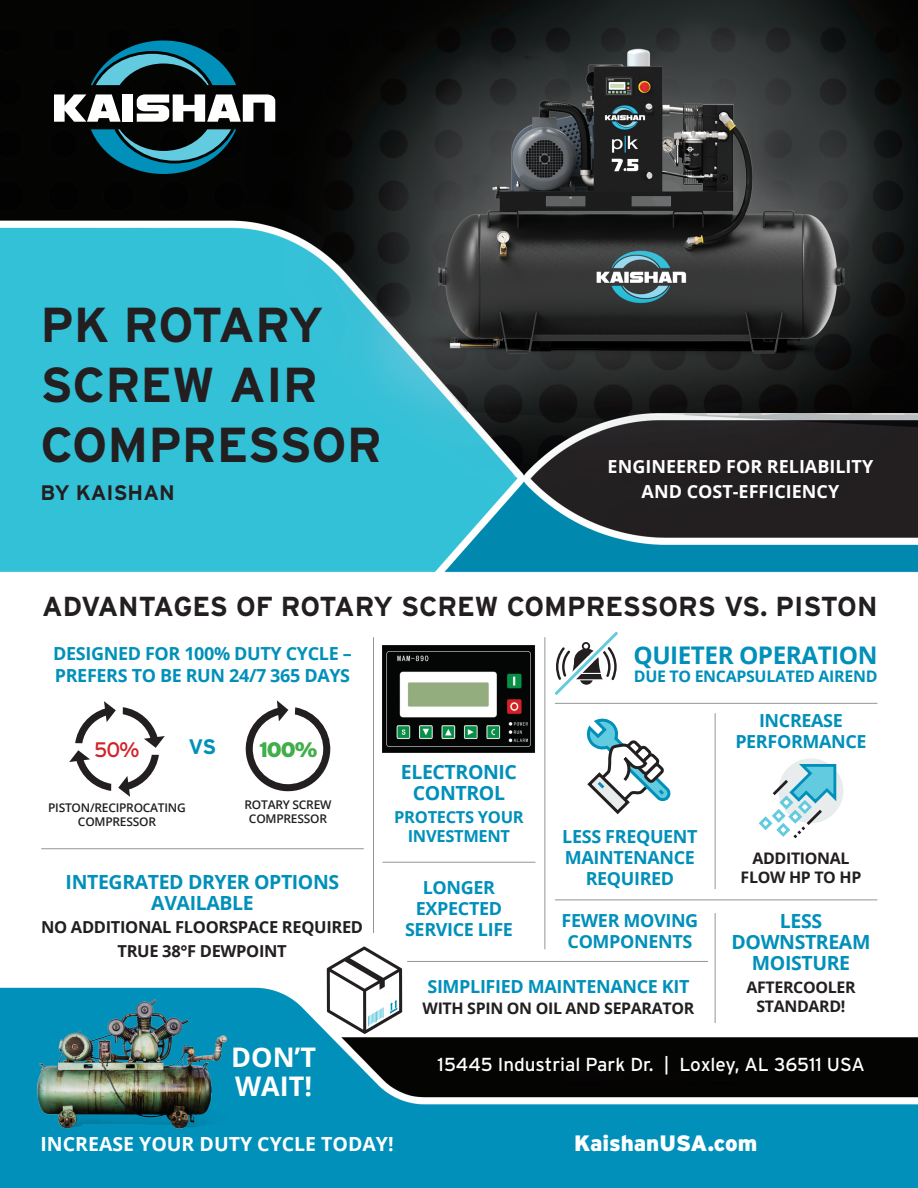
<style>
.page{position:relative;width:918px;height:1188px;background:#fff}
.page>*{position:absolute;margin:0;border:0;box-sizing:border-box;transform-origin:0 0}
.t1{font:700 49.05px/59.8px "Interstate";color:#231f20}
.t2{font:700 27.45px "Interstate";color:#231f20}
.t3{font:700 27px/28.8px "Open Sans";color:#fff}
.t4{font:700 24.3px "Open Sans";letter-spacing:-.02em;color:#0090ba}
.t5{font:900 22.2px "Interstate";color:#fff}
.t6{font:700 21px "Interstate";color:#231f20}
.t7{font:900 21px "Interstate";color:#40ae49}
.t8{font:21px "Interstate";color:#d1232a}
.t9{font:700 21px "Interstate";color:#0090ba}
.t10{font:700 19.5px/21px "Open Sans";letter-spacing:-.02em;color:#0090ba;text-align:center}
.t11{font:700 19.5px "Open Sans";color:#fff}
.t12{font:18.75px "Interstate";color:#fff}
.t13{font:700 18px/21px "Open Sans";letter-spacing:-.02em;color:#0090ba;text-align:center}
.t14{font:700 18px/25.5px "Open Sans";color:#fff;text-align:center}
.t15{font:700 16.5px/24px "Open Sans";letter-spacing:-.02em;color:#231f20;text-align:center}
.t16{font:700 16.5px/19.5px "Open Sans";letter-spacing:-.02em;color:#0090ba;text-align:center}
.t17{font:700 15.9px/19.5px "Open Sans";letter-spacing:-.02em;color:#231f20;text-align:center}
.t18{font:700 15.9px "Open Sans";letter-spacing:-.02em;color:#0090ba}
.t19{font:600 12px/14.4px "Open Sans";letter-spacing:-.02em;color:#231f20;text-align:center}
</style>
<div class="page">
<img style="left:0;top:0;width:918px;height:1188px">
<svg style="left:91px;top:40px;width:145px;height:45px;background:#144e5d"></svg>
<svg style="left:91px;top:129px;width:145px;height:45px;background:#144e5d"></svg>
<svg style="left:54px;top:94px;width:67px;height:28px"></svg>
<div style="left:123px;top:94px;width:10px;height:28px;background:#fff"></div>
<svg style="left:137px;top:94px;width:138px;height:28px"></svg>
<svg style="left:555px;top:632px;width:63px;height:63px"></svg>
<svg style="left:245px;top:700px;width:86px;height:92px"></svg>
<svg style="left:75px;top:701px;width:41px;height:42px"></svg>
<svg style="left:123px;top:707px;width:42px;height:41px"></svg>
<svg style="left:118px;top:755px;width:41px;height:42px"></svg>
<svg style="left:69px;top:750px;width:42px;height:41px"></svg>
<svg style="left:585px;top:716px;width:85px;height:100px"></svg>
<hr style="left:373px;top:637px;width:1px;height:296px;background:#939598">
<hr style="left:715px;top:713px;width:1px;height:176px;background:#939598">
<hr style="left:715px;top:913px;width:1px;height:110px;background:#939598">
<hr style="left:555px;top:703px;width:323px;height:1px;background:#939598">
<hr style="left:555px;top:899px;width:323px;height:1px;background:#939598">
<hr style="left:382px;top:862px;width:154px;height:1px;background:#939598">
<hr style="left:41px;top:848px;width:323px;height:1px;background:#939598">
<hr style="left:407px;top:961px;width:301px;height:1px;background:#939598">
<hr style="left:544px;top:637px;width:1px;height:312px;background:#939598">
<svg style="left:327px;top:946px;width:75px;height:88px"></svg>
<div style="left:778px;top:758px;width:65px;height:65px;background:#e9ecec;border-radius:50%"></div>
<svg style="left:757px;top:761px;width:81px;height:80px"></svg>
<img style="left:383px;top:646px;width:152px;height:106px">
<img style="left:15px;top:993px;width:224px;height:149px">
<h1 class="t1" style="left:40px;top:295px;width:343px">PK ROTARY<br>SCREW AIR<br>COMPRESSOR</h1>
<p class="t6" style="left:40px;top:481px;width:136px">BY KAISHAN</p>
<p class="t14" style="left:608px;top:453px;width:267px">ENGINEERED FOR RELIABILITY<br>AND COST-EFFICIENCY</p>
<h2 class="t2" style="left:42px;top:591px;width:837px">ADVANTAGES OF ROTARY SCREW COMPRESSORS VS. PISTON</h2>
<p class="t13" style="left:53px;top:641px;width:300px;line-height:22.5px;text-align:left">DESIGNED FOR 100% DUTY CYCLE –<br>PREFERS TO BE RUN 24/7 365 DAYS</p>
<h3 class="t4" style="left:634px;top:638px;width:245px">QUIETER OPERATION</h3>
<p class="t18" style="left:634px;top:665px;width:245px">DUE TO ENCAPSULATED AIREND</p>
<p class="t8" style="left:94px;top:738px;width:47px">50%</p>
<p class="t9" style="left:189px;top:735px;width:29px">VS</p>
<p class="t7" style="left:259px;top:738px;width:60px">100%</p>
<p class="t19" style="left:48px;top:800px;width:139px">PISTON/RECIPROCATING<br>COMPRESSOR</p>
<p class="t19" style="left:245px;top:797px;width:89px">ROTARY SCREW<br>COMPRESSOR</p>
<p class="t10" style="left:66px;top:871px;width:275px">INTEGRATED DRYER OPTIONS<br>AVAILABLE</p>
<p class="t15" style="left:41px;top:915px;width:324px">NO ADDITIONAL FLOORSPACE REQUIRED<br>TRUE 38°F DEWPOINT</p>
<h3 class="t3" style="left:231px;top:1042px;width:86px">DON’T<br>WAIT!</h3>
<p class="t10" style="left:401px;top:761px;width:118px">ELECTRONIC<br>CONTROL</p>
<p class="t16" style="left:394px;top:807px;width:131px">PROTECTS YOUR<br>INVESTMENT</p>
<p class="t13" style="left:405px;top:877px;width:109px">LONGER<br>EXPECTED<br>SERVICE LIFE</p>
<p class="t13" style="left:562px;top:825px;width:137px">LESS FREQUENT<br>MAINTENANCE<br>REQUIRED</p>
<p class="t13" style="left:562px;top:909px;width:138px">FEWER MOVING<br>COMPONENTS</p>
<p class="t13" style="left:427px;top:975px;width:263px">SIMPLIFIED MAINTENANCE KIT</p>
<p class="t17" style="left:423px;top:998px;width:273px">WITH SPIN ON OIL AND SEPARATOR</p>
<p class="t13" style="left:735px;top:709px;width:133px">INCREASE<br>PERFORMANCE</p>
<p class="t17" style="left:741px;top:848px;width:122px">ADDITIONAL<br>FLOW HP TO HP</p>
<p class="t10" style="left:732px;top:910px;width:140px">LESS<br>DOWNSTREAM<br>MOISTURE</p>
<p class="t17" style="left:746px;top:977px;width:111px">AFTERCOOLER<br>STANDARD!</p>
<p class="t12" style="left:438px;top:1054px;width:429px">15445 Industrial Park Dr. | Loxley, AL 36511 USA</p>
<p class="t11" style="left:40px;top:1130px;width:355px">INCREASE YOUR DUTY CYCLE TODAY!</p>
<p class="t5" style="left:574px;top:1130px;width:185px">KaishanUSA.com</p>
</div>
